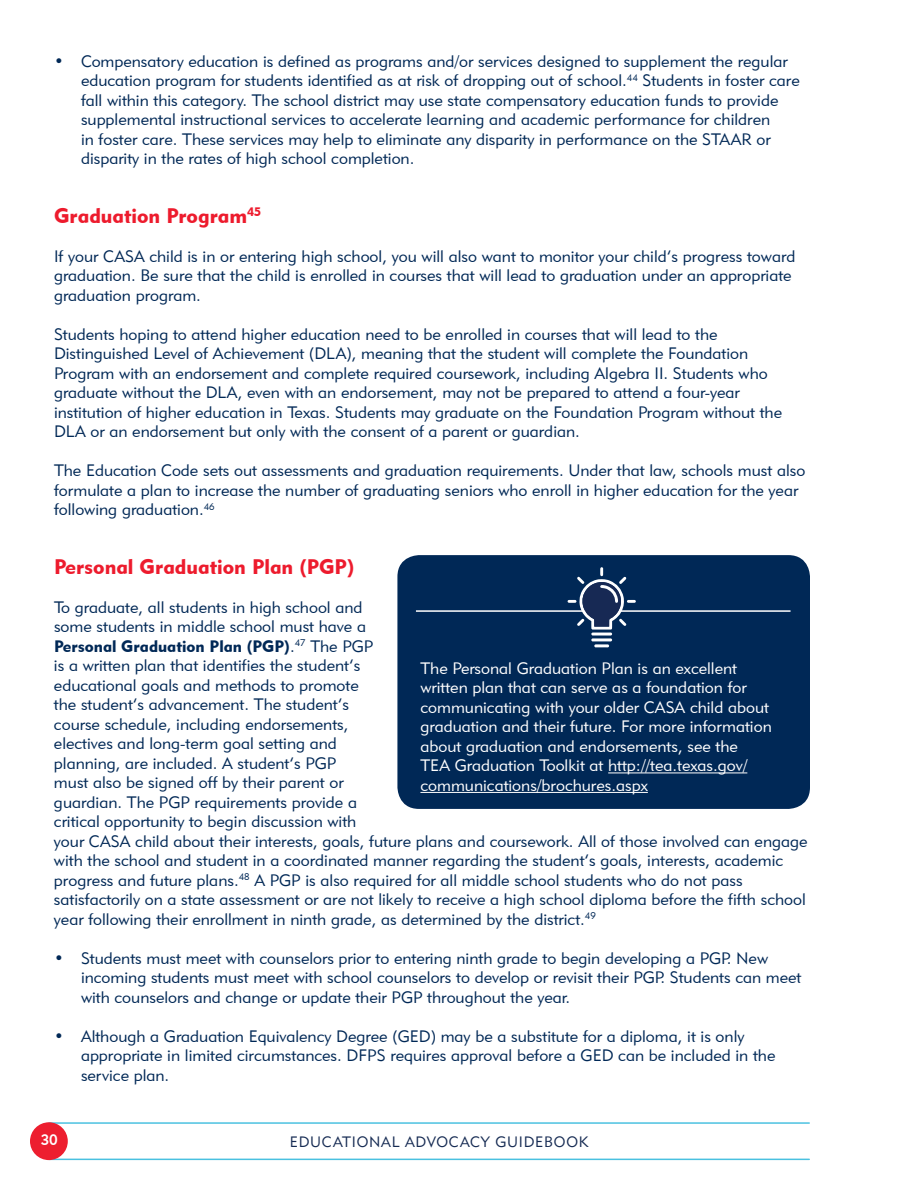
<style>
.page{position:relative;width:918px;height:1188px;background:#fff}
.page>*{position:absolute;margin:0;border:0;box-sizing:border-box;transform-origin:0 0}
.t1{font:21px "Geometric 415 BT Black A";color:#ed1b2d}
.t2{font:16.5px/19.5px "Geometric 415 BT Lite A";color:#002856}
.t3{font:16.5px/19.5px "Geometric 415 BT Lite A";color:#fff}
.t4{font:16.5px "Geometric 415 BT Black A";color:#002856}
.t5{font:15px "Geometric 415 BT Lite A";letter-spacing:.05em;color:#162b53}
.t6{font:15px "Geometric 415 BT Medium A";color:#fff}
.s1{font-family:"Geometric 415 BT Lite A"}
</style>
<div class="page">
<hr style="left:49px;top:1122px;width:760px;height:2px;background:#4ac1e0">
<hr style="left:49px;top:1159px;width:760px;height:1px;background:#4ac1e0">
<div style="left:30px;top:1122px;width:38px;height:38px;background:#ed1e2f;border-radius:50%"></div>
<div style="left:397px;top:555px;width:413px;height:254px;background:#002856;border-radius:22px"></div>
<hr style="left:608px;top:773px;width:139px;height:1px;background:#fff">
<hr style="left:420px;top:792px;width:228px;height:1px;background:#fff">
<hr style="left:619px;top:610px;width:172px;height:2px;background:#fff">
<hr style="left:416px;top:610px;width:199px;height:2px;background:#fff">
<svg style="left:568px;top:567px;width:68px;height:80px"></svg>
<p class="t2" style="left:81px;top:52px;width:720px;text-indent:-27px">• Compensatory education is defined as programs and/or services designed to supplement the regular education program for students identified as at risk of dropping out of school.<sup>44</sup> Students in foster care fall within this category. The school district may use state compensatory education funds to provide supplemental instructional services to accelerate learning and academic performance for children<br>in foster care. These services may help to eliminate any disparity in performance on the STAAR or disparity in the rates of high school completion.</p>
<p class="t1" style="left:54px;top:207px;width:209px">Graduation Program<sup>45</sup></p>
<p class="t2" style="left:54px;top:247px;width:743px">If your CASA child is in or entering high school, you will also want to monitor your child’s progress toward graduation. Be sure that the child is enrolled in courses that will lead to graduation under an appropriate graduation program.</p>
<p class="t2" style="left:54px;top:325px;width:730px">Students hoping to attend higher education need to be enrolled in courses that will lead to the Distinguished Level of Achievement (DLA), meaning that the student will complete the Foundation Program with an endorsement and complete required coursework, including Algebra II. Students who graduate without the DLA, even with an endorsement, may not be prepared to attend a four-year institution of higher education in Texas. Students may graduate on the Foundation Program without the DLA or an endorsement but only with the consent of a parent or guardian.</p>
<p class="t2" style="left:54px;top:461px;width:753px">The Education Code sets out assessments and graduation requirements. Under that law, schools must also formulate a plan to increase the number of graduating seniors who enroll in higher education for the year following graduation.<sup>46</sup></p>
<p class="t1" style="left:54px;top:558px;width:302px">Personal Graduation Plan (PGP)</p>
<p class="t2" style="left:54px;top:598px;width:314px">To graduate, all students in high school and some students in middle school must have a</p>
<p class="t4" style="left:54px;top:639px;width:321px">Personal Graduation Plan (PGP)<span class="s1">.</span><sup>47</sup> <span class="s1">The PGP</span></p>
<p class="t2" style="left:54px;top:655px;width:755px">is a written plan that identifies the student’s<br>educational goals and methods to promote<br>the student’s advancement. The student’s<br>course schedule, including endorsements,<br>electives and long-term goal setting and<br>planning, are included. A student’s PGP<br>must also be signed off by their parent or<br>guardian. The PGP requirements provide a<br>critical opportunity to begin discussion with<br>your CASA child about their interests, goals, future plans and coursework. All of those involved can engage with the school and student in a coordinated manner regarding the student’s goals, interests, academic progress and future plans.<sup>48</sup> A PGP is also required for all middle school students who do not pass satisfactorily on a state assessment or are not likely to receive a high school diploma before the fifth school year following their enrollment in ninth grade, as determined by the district.<sup>49</sup></p>
<p class="t2" style="left:81px;top:949px;width:722px;text-indent:-27px">• Students must meet with counselors prior to entering ninth grade to begin developing a PGP. New incoming students must meet with school counselors to develop or revisit their PGP. Students can meet with counselors and change or update their PGP throughout the year.</p>
<p class="t2" style="left:81px;top:1027px;width:696px;text-indent:-27px">• Although a Graduation Equivalency Degree (GED) may be a substitute for a diploma, it is only appropriate in limited circumstances. DFPS requires approval before a GED can be included in the service plan.</p>
<p class="t3" style="left:420px;top:659px;width:353px">The Personal Graduation Plan is an excellent written plan that can serve as a foundation for communicating with your older CASA child about graduation and their future. For more information about graduation and endorsements, see the<br>TEA Graduation Toolkit at http://tea.texas.gov/ communications/brochures.aspx</p>
<p class="t6" style="left:41px;top:1134px;width:19px">30</p>
<p class="t5" style="left:290px;top:1135px;width:300px">EDUCATIONAL ADVOCACY GUIDEBOOK</p>
</div>
